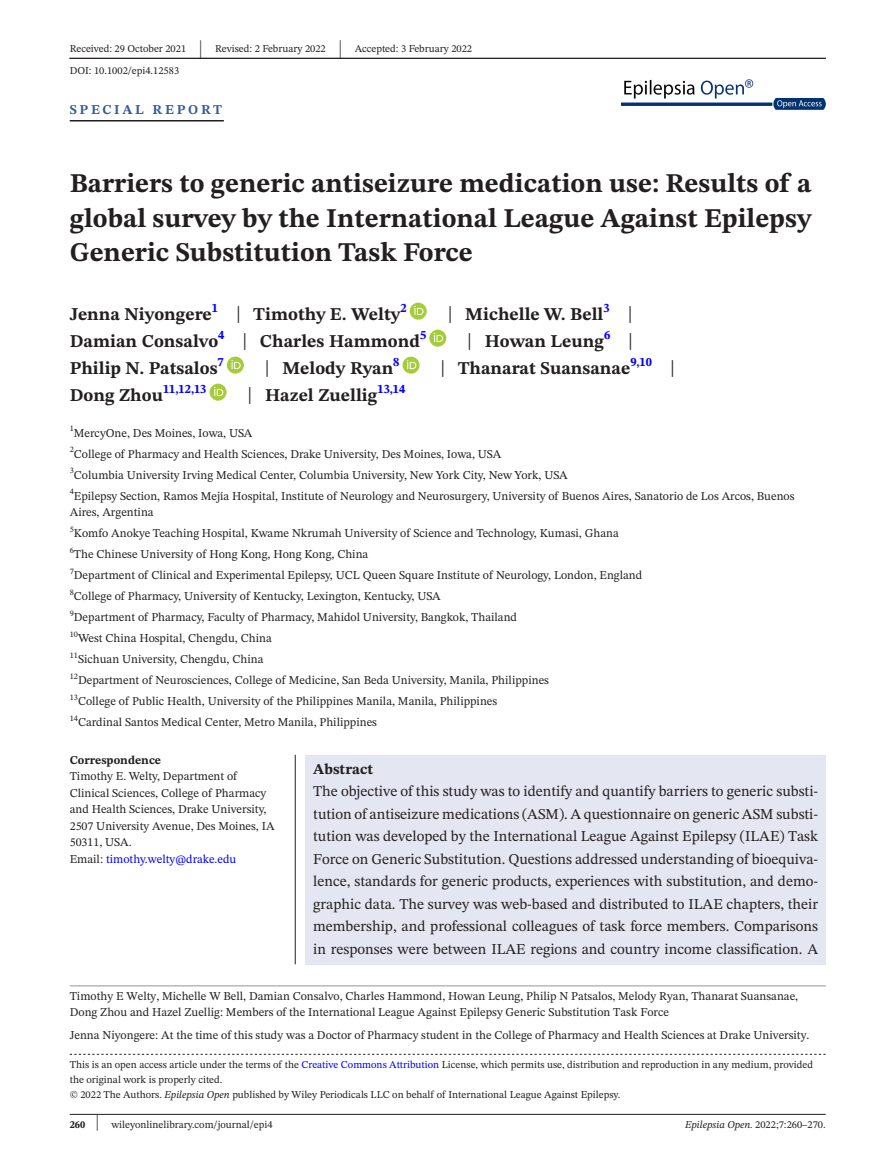
<style>
.page{position:relative;width:893px;height:1174px;background:#fff}
.page>*{position:absolute;margin:0;border:0;box-sizing:border-box;transform-origin:0 0}
.t1{font:700 27px/34.5px "STIX Two Text";color:#231f20;text-align:justify}
.t2{font:26.1px "STIX Two Text";color:#231f20;scale:.46 1}
.t3{font:700 18px "STIX Two Text";color:#231f20}
.t4{font:15px/22.5px "STIX Two Text";color:#231f20;text-align:justify}
.t5{font:700 15px "STIX Two Text";color:#231f20}
.t6{font:700 13.5px "STIX Two Text";letter-spacing:.2em;color:#315c9c}
.t7{font:700 12.6px "STIX Two Text";color:#00f}
.t8{font:12px/16.5px "STIX Two Text";color:#231f20}
.t9{font:700 12px "STIX Two Text";color:#231f20}
.t10{font:10.5px/15px "STIX Two Text";color:#231f20}
.t11{font:8.4px "STIX Two Text";color:#231f20}
.s1{font-weight:400;font-size:23.4px}
.s2{font-weight:400;font-size:23.4px;color:#231f20}
.s3{color:#00f}
.s4{font-style:italic}
.s5{font-weight:700}
.s6{font-size:22.05px}
</style>
<div class="page">
<hr style="left:70px;top:1114px;width:756px;height:1px;background:#231f20">
<hr style="left:69px;top:58px;width:757px;height:1px;background:#231f20">
<img style="left:622px;top:80px;width:204px;height:30px">
<hr style="left:70px;top:120px;width:154px;height:1px;background:#231f20">
<div style="left:410px;top:303px;width:17px;height:17px;background:#a5cd39;border-radius:50%"></div>
<svg style="left:414px;top:306px;width:9px;height:9px"></svg>
<div style="left:429px;top:330px;width:17px;height:17px;background:#a5cd39;border-radius:50%"></div>
<svg style="left:434px;top:333px;width:9px;height:9px"></svg>
<div style="left:227px;top:357px;width:17px;height:17px;background:#a5cd39;border-radius:50%"></div>
<svg style="left:231px;top:360px;width:10px;height:9px"></svg>
<div style="left:403px;top:357px;width:17px;height:17px;background:#a5cd39;border-radius:50%"></div>
<svg style="left:407px;top:360px;width:9px;height:9px"></svg>
<div style="left:210px;top:384px;width:17px;height:17px;background:#a5cd39;border-radius:50%"></div>
<svg style="left:214px;top:387px;width:9px;height:9px"></svg>
<svg style="left:70px;top:1054px;width:756px;height:1px"></svg>
<hr style="left:70px;top:985px;width:756px;height:1px;background:#939598">
<div style="left:306px;top:755px;width:520px;height:209px;background:#e4e6f1"></div>
<hr style="left:295px;top:755px;width:1px;height:209px;background:#231f20">
<p class="t10" style="left:70px;top:41px;width:118px">Received: 29 October 2021</p>
<h2 class="t2" style="left:199px;top:30px;width:8px">|</h2>
<p class="t10" style="left:215px;top:41px;width:112px">Revised: 2 February 2022</p>
<h2 class="t2" style="left:339px;top:30px;width:8px">|</h2>
<p class="t10" style="left:355px;top:41px;width:119px">Accepted: 3 February 2022</p>
<p class="t10" style="left:70px;top:62px;width:111px">DOI: 10.1002/epi4.12583</p>
<p class="t6" style="left:70px;top:100px;width:154px">SPECIAL REPORT</p>
<h1 class="t1" style="left:70px;top:166px;width:743px">Barriers to generic antiseizure medication use: Results of a global survey by the International League Against Epilepsy Generic Substitution Task Force</h1>
<h3 class="t3" style="left:70px;top:301px;width:332px">Jenna Niyongere<sup>1</sup> <span class="s1">|</span> Timothy E. Welty</h3>
<p class="t7" style="left:400px;top:298px;width:8px">2</p>
<h3 class="t3" style="left:448px;top:301px;width:157px"><span class="s1">|</span> Michelle W. Bell</h3>
<p class="t7" style="left:603px;top:298px;width:31px">3 <span class="s2">|</span></p>
<h3 class="t3" style="left:70px;top:328px;width:352px">Damian Consalvo<sup>4</sup> <span class="s1">|</span> Charles Hammond</h3>
<p class="t7" style="left:420px;top:325px;width:8px">5</p>
<h3 class="t3" style="left:467px;top:328px;width:138px"><span class="s1">|</span> Howan Leung</h3>
<p class="t7" style="left:604px;top:325px;width:31px">6 <span class="s2">|</span></p>
<h3 class="t3" style="left:70px;top:355px;width:149px">Philip N. Patsalos</h3>
<p class="t7" style="left:218px;top:352px;width:8px">7</p>
<h3 class="t3" style="left:265px;top:355px;width:130px"><span class="s1">|</span> Melody Ryan</h3>
<p class="t7" style="left:393px;top:352px;width:8px">8</p>
<h3 class="t3" style="left:441px;top:355px;width:191px"><span class="s1">|</span> Thanarat Suansanae</h3>
<p class="t7" style="left:630px;top:352px;width:46px">9,10 <span class="s2">|</span></p>
<h3 class="t3" style="left:70px;top:382px;width:95px">Dong Zhou</h3>
<p class="t7" style="left:163px;top:379px;width:45px">11,12,13</p>
<h3 class="t3" style="left:248px;top:382px;width:131px"><span class="s1">|</span> Hazel Zuellig</h3>
<p class="t7" style="left:377px;top:379px;width:29px">13,14</p>
<p class="t11" style="left:70px;top:422px;width:6px">1</p>
<p class="t8" style="left:74px;top:424px;width:180px">MercyOne, Des Moines, Iowa, USA</p>
<p class="t11" style="left:70px;top:443px;width:6px">2</p>
<p class="t8" style="left:74px;top:445px;width:429px">College of Pharmacy and Health Sciences, Drake University, Des Moines, Iowa, USA</p>
<p class="t11" style="left:70px;top:464px;width:6px">3</p>
<p class="t8" style="left:74px;top:466px;width:495px">Columbia University Irving Medical Center, Columbia University, New York City, New York, USA</p>
<p class="t11" style="left:70px;top:485px;width:6px">4</p>
<p class="t8" style="left:70px;top:487px;width:726px;text-indent:4px">Epilepsy Section, Ramos Mejía Hospital, Institute of Neurology and Neurosurgery, University of Buenos Aires, Sanatorio de Los Arcos, Buenos<br>Aires, Argentina</p>
<p class="t11" style="left:70px;top:523px;width:6px">5</p>
<p class="t8" style="left:74px;top:525px;width:546px">Komfo Anokye Teaching Hospital, Kwame Nkrumah University of Science and Technology, Kumasi, Ghana</p>
<p class="t11" style="left:70px;top:544px;width:6px">6</p>
<p class="t8" style="left:74px;top:546px;width:296px">The Chinese University of Hong Kong, Hong Kong, China</p>
<p class="t11" style="left:70px;top:565px;width:6px">7</p>
<p class="t8" style="left:74px;top:567px;width:570px">Department of Clinical and Experimental Epilepsy, UCL Queen Square Institute of Neurology, London, England</p>
<p class="t11" style="left:70px;top:586px;width:6px">8</p>
<p class="t8" style="left:74px;top:588px;width:368px">College of Pharmacy, University of Kentucky, Lexington, Kentucky, USA</p>
<p class="t11" style="left:70px;top:607px;width:6px">9</p>
<p class="t8" style="left:74px;top:609px;width:445px">Department of Pharmacy, Faculty of Pharmacy, Mahidol University, Bangkok, Thailand</p>
<p class="t11" style="left:70px;top:628px;width:10px">10</p>
<p class="t8" style="left:78px;top:630px;width:195px">West China Hospital, Chengdu, China</p>
<p class="t11" style="left:70px;top:649px;width:10px">11</p>
<p class="t8" style="left:78px;top:651px;width:187px">Sichuan University, Chengdu, China</p>
<p class="t11" style="left:70px;top:670px;width:10px">12</p>
<p class="t8" style="left:78px;top:672px;width:472px">Department of Neurosciences, College of Medicine, San Beda University, Manila, Philippines</p>
<p class="t11" style="left:70px;top:691px;width:10px">13</p>
<p class="t8" style="left:78px;top:693px;width:421px">College of Public Health, University of the Philippines Manila, Manila, Philippines</p>
<p class="t11" style="left:70px;top:712px;width:10px">14</p>
<p class="t8" style="left:78px;top:714px;width:300px">Cardinal Santos Medical Center, Metro Manila, Philippines</p>
<p class="t9" style="left:70px;top:751px;width:93px">Correspondence</p>
<p class="t8" style="left:70px;top:768px;width:206px">Timothy E. Welty, Department of<br>Clinical Sciences, College of Pharmacy and Health Sciences, Drake University,<br>2507 University Avenue, Des Moines, IA<br>50311, USA.<br>Email: <span class="s3">timothy.welty@drake.edu</span></p>
<p class="t5" style="left:313px;top:758px;width:61px">Abstract</p>
<p class="t4" style="left:313px;top:780px;width:507px">The objective of this study was to identify and quantify barriers to generic substi&shy;tution of antiseizure medications (ASM). A questionnaire on generic ASM substi&shy;tution was developed by the International League Against Epilepsy (ILAE) Task Force on Generic Substitution. Questions addressed understanding of bioequiva&shy;lence, standards for generic products, experiences with substitution, and demo&shy;graphic data. The survey was web-based and distributed to ILAE chapters, their membership, and professional colleagues of task force members. Comparisons in responses were between ILAE regions and country income classification. A</p>
<p class="t8" style="left:70px;top:987px;width:730px">Timothy E Welty, Michelle W Bell, Damian Consalvo, Charles Hammond, Howan Leung, Philip N Patsalos, Melody Ryan, Thanarat Suansanae,<br>Dong Zhou and Hazel Zuellig: Members of the International League Against Epilepsy Generic Substitution Task Force</p>
<p class="t8" style="left:70px;top:1026px;width:741px">Jenna Niyongere: At the time of this study was a Doctor of Pharmacy student in the College of Pharmacy and Health Sciences at Drake University.</p>
<p class="t10" style="left:70px;top:1057px;width:745px">This is an open access article under the terms of the <span class="s3">Creative Commons Attribution</span> License, which permits use, distribution and reproduction in any medium, provided the original work is properly cited.<br>© 2022 The Authors. <span class="s4">Epilepsia Open</span> published by Wiley Periodicals LLC on behalf of International League Against Epilepsy.</p>
<p class="t10" style="left:70px;top:1117px;width:204px"><span class="s5">260</span> <span class="s6">|</span> wileyonlinelibrary.com/journal/epi4</p>
<p class="t10" style="left:685px;top:1117px;width:142px"><span class="s4">Epilepsia Open.</span> 2022;7:260–270.</p>
</div>
